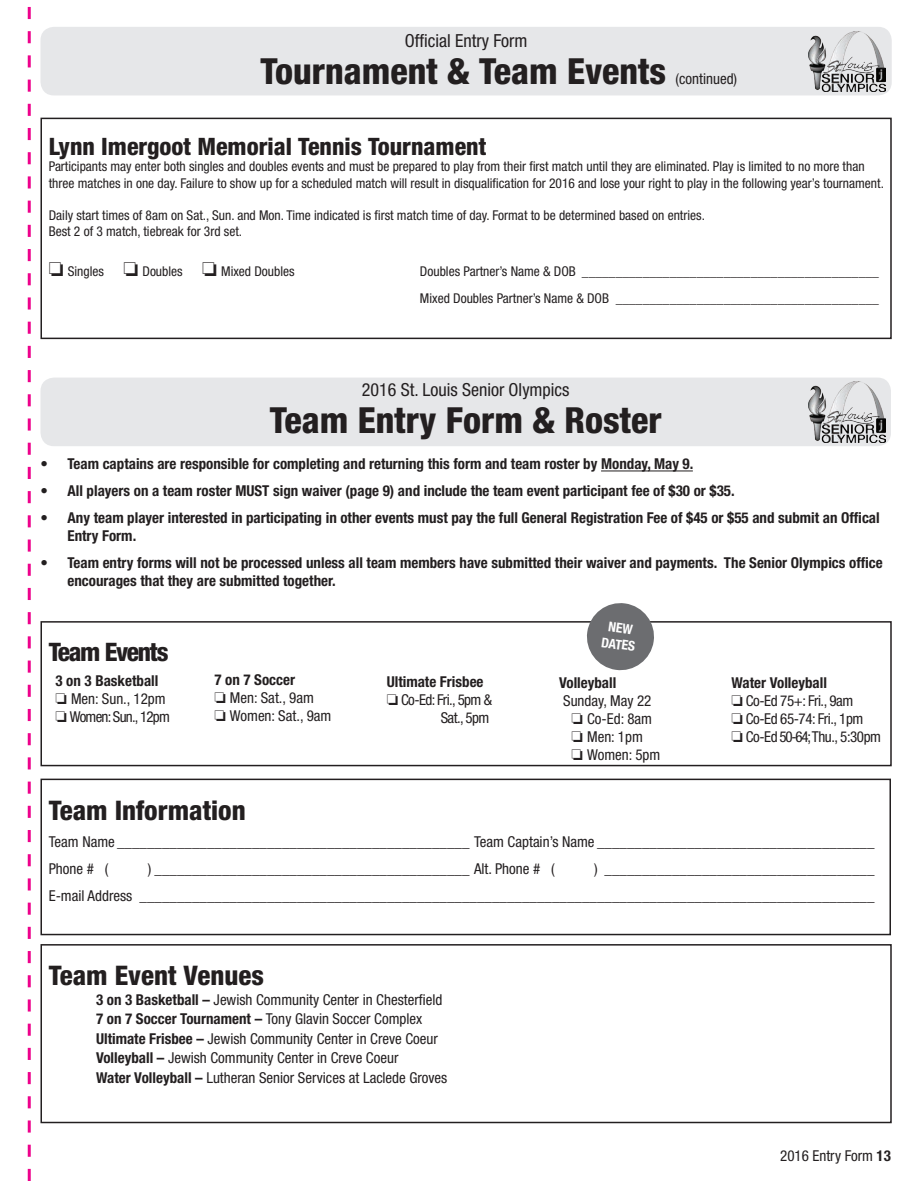
<style>
.page{position:relative;width:918px;height:1188px;background:#fff}
.page>*{position:absolute;margin:0;border:0;box-sizing:border-box;transform-origin:0 0}
.t1{font:800 condensed 36px "Helvetica Neue";color:#231f20}
.t2{font:800 condensed 27px "Helvetica Neue";color:#231f20}
.t3{font:800 condensed 25.5px "Helvetica Neue";letter-spacing:-.05em;color:#231f20}
.t4{font:800 condensed 24px "Helvetica Neue";color:#231f20}
.t5{font:condensed 18px "Helvetica Neue";color:#231f20}
.t6{font:condensed 15px/19.5px "Helvetica Neue";color:#231f20}
.t7{font:700 condensed 15px/18px "Helvetica Neue";color:#231f20}
.t8{font:condensed 15px "Helvetica Neue";letter-spacing:-.03em;color:#231f20}
.t9{font:condensed 15px/18px "Helvetica Neue";letter-spacing:-.04em;color:#231f20;text-align:right}
.t10{font:condensed 15px "Helvetica Neue";letter-spacing:-.05em;color:#231f20}
.t11{font:condensed 13.5px/16.2px "Helvetica Neue";color:#231f20}
.t12{font:700 condensed 13.5px/16.2px "Helvetica Neue";color:#fff;text-align:center}
.s1{font-weight:700}
</style>
<div class="page">
<div style="left:40px;top:378px;width:851px;height:68px;background:#e6e7e9;border-radius:14px"></div>
<hr style="left:601px;top:471px;width:92px;height:1px;background:#231f20">
<div style="left:40px;top:27px;width:852px;height:68px;background:#e6e7e9;border-radius:14px"></div>
<img style="left:809px;top:31px;width:76px;height:61px">
<img style="left:809px;top:382px;width:76px;height:61px">
<div style="left:40px;top:621px;width:852px;height:145px;border:2px solid #231f20"></div>
<div style="left:40px;top:779px;width:851px;height:156px;border:2px solid #231f20"></div>
<div style="left:40px;top:944px;width:852px;height:179px;border:2px solid #231f20"></div>
<div style="left:40px;top:118px;width:852px;height:221px;border:2px solid #231f20"></div>
<svg style="left:28px;top:6px;width:3px;height:1175px"></svg>
<svg style="left:585px;top:603px;width:71px;height:68px"></svg>
<p class="t5" style="left:405px;top:30px;width:124px">Official Entry Form</p>
<h1 class="t1" style="left:260px;top:49px;width:407px">Tournament &amp; Team Events</h1>
<p class="t6" style="left:676px;top:69px;width:63px">(continued)</p>
<h3 class="t4" style="left:49px;top:132px;width:439px">Lynn Imergoot Memorial Tennis Tournament</h3>
<p class="t11" style="left:49px;top:158px;width:837px">Participants may enter both singles and doubles events and must be prepared to play from their first match until they are eliminated. Play is limited to no more than three matches in one day. Failure to show up for a scheduled match will result in disqualification for 2016 and lose your right to play in the following year’s tournament.</p>
<p class="t11" style="left:49px;top:207px;width:658px">Daily start times of 8am on Sat., Sun. and Mon. Time indicated is first match time of day. Format to be determined based on entries.<br>Best 2 of 3 match, tiebreak for 3rd set.</p>
<p class="t11" style="left:49px;top:263px;width:247px">□ Singles □ Doubles □ Mixed Doubles</p>
<p class="t11" style="left:420px;top:257px;width:460px;line-height:27px">Doubles Partner’s Name &amp; DOB ____________________________________________<br>Mixed Doubles Partner’s Name &amp; DOB _______________________________________</p>
<p class="t5" style="left:362px;top:379px;width:209px">2016 St. Louis Senior Olympics</p>
<h1 class="t1" style="left:270px;top:398px;width:393px">Team Entry Form &amp; Roster</h1>
<p class="t7" style="left:40px;top:455px;width:654px">• Team captains are responsible for completing and returning this form and team roster by Monday, May 9.</p>
<p class="t7" style="left:40px;top:482px;width:696px">• All players on a team roster MUST sign waiver (page 9) and include the team event participant fee of $30 or $35.</p>
<p class="t7" style="left:68px;top:509px;width:814px;text-indent:-27px">• Any team player interested in participating in other events must pay the full General Registration Fee of $45 or $55 and submit an Offical<br>Entry Form.</p>
<p class="t7" style="left:68px;top:554px;width:817px;text-indent:-27px">• Team entry forms will not be processed unless all team members have submitted their waiver and payments. The Senior Olympics office encourages that they are submitted together.</p>
<h3 class="t3" style="left:49px;top:636px;width:121px">Team Events</h3>
<p class="t7" style="left:56px;top:671px;width:104px">3 on 3 Basketball</p>
<p class="t6" style="left:56px;top:689px;width:112px">□ Men: Sun., 12pm</p>
<p class="t10" style="left:56px;top:708px;width:116px">□ Women: Sun., 12pm</p>
<p class="t7" style="left:214px;top:671px;width:82px">7 on 7 Soccer</p>
<p class="t6" style="left:214px;top:688px;width:101px">□ Men: Sat., 9am</p>
<p class="t6" style="left:214px;top:706px;width:119px">□ Women: Sat., 9am</p>
<p class="t7" style="left:387px;top:672px;width:98px">Ultimate Frisbee</p>
<p class="t9" style="left:387px;top:690px;width:107px">□ Co-Ed: Fri., 5pm &amp;<br>Sat., 5pm</p>
<p class="t12" style="left:605px;top:618px;width:36px;rotate:8deg">NEW<br>DATES</p>
<p class="t7" style="left:559px;top:674px;width:59px">Volleyball</p>
<p class="t6" style="left:563px;top:691px;width:90px">Sunday, May 22</p>
<p class="t6" style="left:572px;top:709px;width:82px">□ Co-Ed: 8am</p>
<p class="t6" style="left:572px;top:727px;width:73px">□ Men: 1pm</p>
<p class="t6" style="left:572px;top:745px;width:90px">□ Women: 5pm</p>
<p class="t7" style="left:731px;top:674px;width:97px">Water Volleyball</p>
<p class="t8" style="left:731px;top:692px;width:123px">□ Co-Ed 75+: Fri., 9am</p>
<p class="t8" style="left:731px;top:710px;width:133px">□ Co-Ed 65-74: Fri., 1pm</p>
<p class="t8" style="left:731px;top:728px;width:151px">□ Co-Ed 50-64; Thu., 5:30pm</p>
<h2 class="t2" style="left:49px;top:793px;width:198px">Team Information</h2>
<p class="t6" style="left:49px;top:828px;width:827px;line-height:27px">Team Name _______________________________________________ Team Captain’s Name _____________________________________<br>Phone # (</p>
<p class="t6" style="left:49px;top:855px;width:827px;line-height:27px;text-align:right">) ____________________________________<br>E-mail Address __________________________________________________________________________________________________</p>
<p class="t6" style="left:148px;top:859px;width:408px">) __________________________________________ Alt. Phone # (</p>
<h2 class="t2" style="left:49px;top:959px;width:217px">Team Event Venues</h2>
<p class="t6" style="left:96px;top:990px;width:353px"><span class="s1">3 on 3 Basketball –</span> Jewish Community Center in Chesterfield <span class="s1">7 on 7 Soccer Tournament –</span> Tony Glavin Soccer Complex <span class="s1">Ultimate Frisbee –</span> Jewish Community Center in Creve Coeur <span class="s1">Volleyball –</span> Jewish Community Center in Creve Coeur<br><span class="s1">Water Volleyball –</span> Lutheran Senior Services at Laclede Groves</p>
<p class="t6" style="left:780px;top:1145px;width:112px">2016 Entry Form <span class="s1">13</span></p>
</div>
